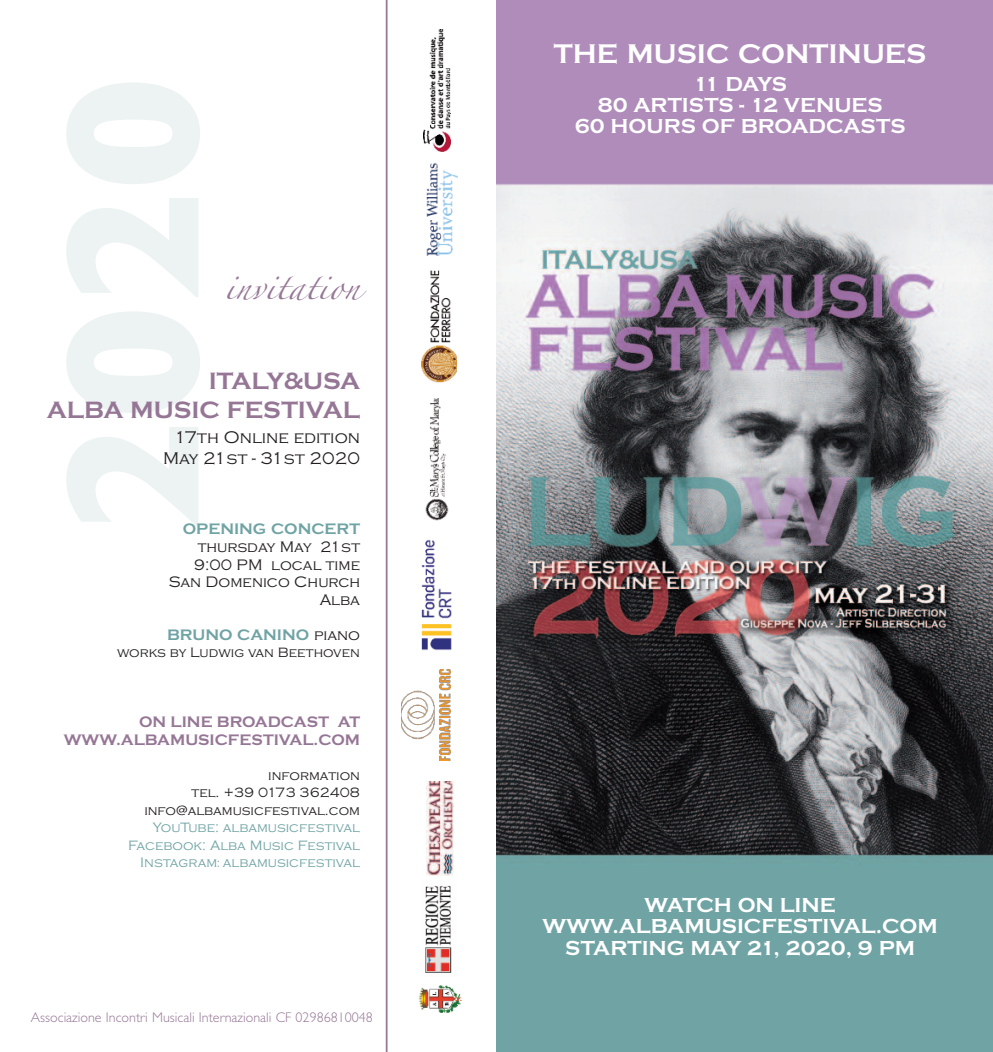
<style>
.page{position:relative;width:993px;height:1052px;background:#fff}
.page>*{position:absolute;margin:0;border:0;box-sizing:border-box;transform-origin:0 0}
.t1{font:700 28px "Copperplate Gothic";color:#fff}
.t2{font:700 24.5px/29.4px "Copperplate Gothic";color:#957695;text-align:right}
.t3{font:24.5px "Zapfino";color:#957695}
.t4{font:700 21px/21px "Copperplate Gothic";color:#fff;text-align:center}
.t5{font:300 17.5px/21px "Copperplate Gothic";color:#231f20;text-align:right}
.t6{font:300 15.75px/17.5px "Copperplate Gothic";color:#231f20;text-align:right}
.t7{font:700 15.75px/17.5px "Copperplate Gothic";color:#957695;text-align:right}
.t8{font:700 15.75px "Copperplate Gothic";color:#70a3a4}
.t9{font:300 14px/17.5px "Copperplate Gothic";color:#70a3a4;text-align:right}
.t10{font:300 14px "Gill Sans";color:#957695}
.t11{font:300 14px "Copperplate Gothic";color:#231f20}
.s1{font-weight:700;color:#70a3a4}
.s2{font-weight:300;color:#231f20}
.s3{color:#231f20}
.s4{font-family:"Gill Sans"}
</style>
<div class="page">
<img style="left:496px;top:0;width:496px;height:1051px">
<img style="left:418px;top:985px;width:45px;height:28px">
<img style="left:425px;top:885px;width:27px;height:88px">
<img style="left:426px;top:781px;width:27px;height:94px">
<img style="left:421px;top:271px;width:35px;height:111px">
<img style="left:425px;top:398px;width:24px;height:123px">
<img style="left:426px;top:163px;width:31px;height:92px">
<img style="left:401px;top:670px;width:49px;height:90px">
<img style="left:421px;top:539px;width:31px;height:112px">
<img style="left:423px;top:29px;width:28px;height:122px">
<hr style="left:385px;top:0;width:2px;height:1052px;background:#957695">
<p class="t3" style="left:224px;top:276px;width:137px">INVITATION</p>
<p class="t2" style="left:47px;top:365px;width:314px">ITALY&amp;USA<br>ALBA MUSIC FESTIVAL</p>
<p class="t5" style="left:163px;top:427px;width:198px">17th Online edition<br>May 21st - 31st 2020</p>
<p class="t6" style="left:169px;top:520px;width:193px"><span class="s1">OPENING CONCERT </span>thursday May 21st<br>9:00 PM local time<br>San Domenico Church<br>Alba</p>
<p class="t8" style="left:167px;top:625px;width:194px">BRUNO CANINO <span class="s2">piano</span></p>
<p class="t11" style="left:117px;top:644px;width:244px">works by Ludwig van Beethoven</p>
<p class="t7" style="left:64px;top:713px;width:298px">ON LINE BROADCAST AT<br>WWW.ALBAMUSICFESTIVAL.COM</p>
<p class="t9" style="left:128px;top:766px;width:233px"><span class="s3">information<br>tel. +39 0173 362408 info@albamusicfestival.com<br></span>YouTube: albamusicfestival<br>Facebook: Alba Music Festival<br>Instagram<span class="s4">:</span> albamusicfestival</p>
<p class="t10" style="left:31px;top:1009px;width:343px">Associazione Incontri Musicali Internazionali CF 02986810048</p>
<p class="t1" style="left:553px;top:37px;width:374px">THE MUSIC CONTINUES</p>
<p class="t4" style="left:574px;top:73px;width:332px">11 DAYS<br>80 ARTISTS - 12 VENUES<br>60 HOURS OF BROADCASTS</p>
<p class="t4" style="left:542px;top:894px;width:396px">WATCH ON LINE<br>WWW.ALBAMUSICFESTIVAL.COM<br>STARTING MAY 21, 2020, 9 PM</p>
</div>
